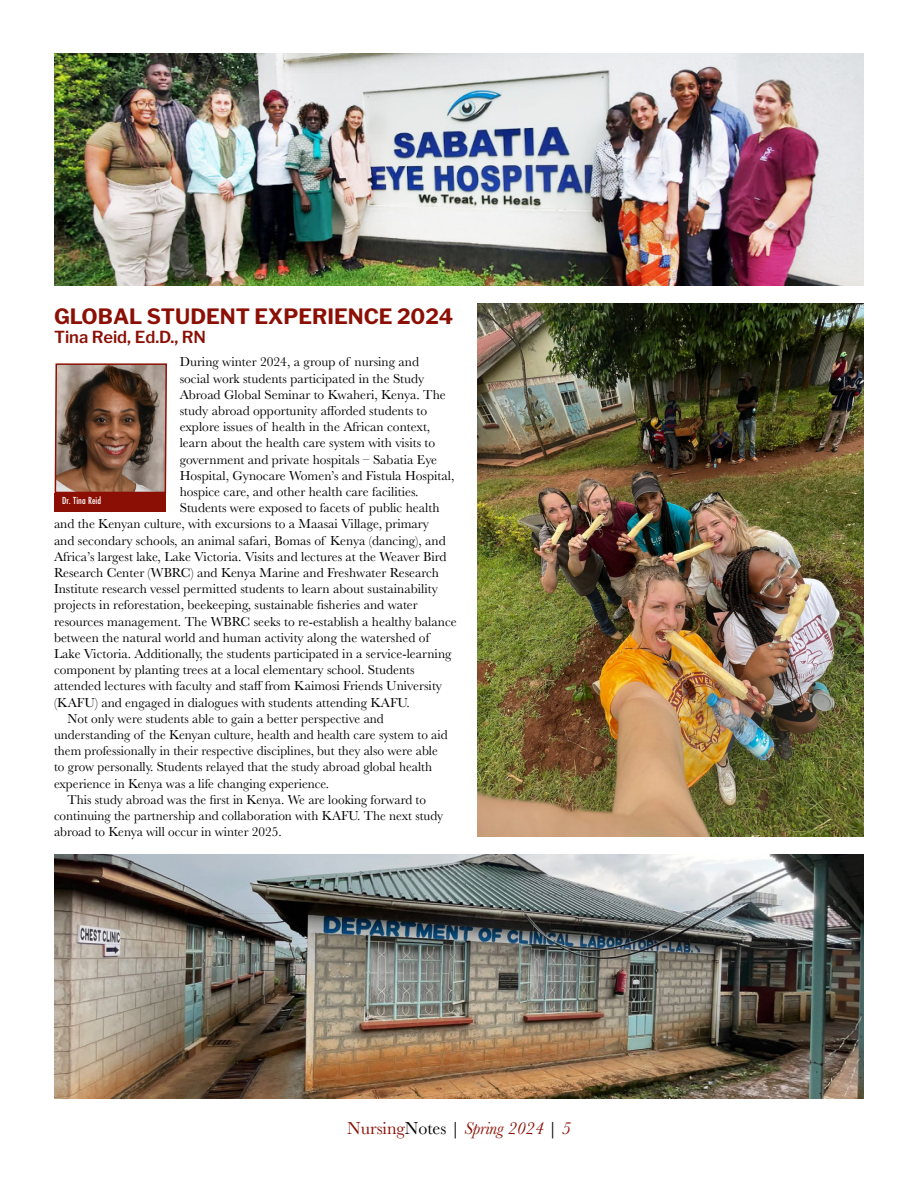
<style>
.page{position:relative;width:918px;height:1188px;background:#fff}
.page>*{position:absolute;margin:0;border:0;box-sizing:border-box;transform-origin:0 0}
.t1{font:700 21px "Libre Franklin";color:#8b0f04}
.t2{font:italic 18px "Baskerville";letter-spacing:-.005em;color:#8b0f04}
.Name___Title{font:600 16.5px "Libre Franklin";color:#8b0f04}
.t3{font:13.5px/16.2px "Baskerville";color:#000}
.t4{font:500 10.65px "Futura PT Cond";color:#fff}
.s1{font-style:normal}
.s2{font-style:normal;color:#000}
</style>
<div class="page">
<img style="left:54px;top:363px;width:113px;height:131px">
<div style="left:55px;top:493px;width:111px;height:18px;background:#8b0f04"></div>
<img style="left:54px;top:54px;width:810px;height:231px">
<img style="left:54px;top:855px;width:810px;height:244px">
<img style="left:477px;top:303px;width:387px;height:534px">
<p class="t1" style="left:54px;top:303px;width:401px">GLOBAL STUDENT EXPERIENCE 2024</p>
<p class="Name___Title" style="left:54px;top:328px;width:154px">Tina Reid, Ed.D., RN</p>
<p class="t3" style="left:180px;top:354px;width:241px">During winter 2024, a group of nursing and</p>
<p class="t3" style="left:180px;top:370px;width:246px">social work students participated in the Study</p>
<p class="t3" style="left:180px;top:387px;width:268px">Abroad Global Seminar to Kwaheri, Kenya. The</p>
<p class="t3" style="left:180px;top:403px;width:249px">study abroad opportunity afforded students to</p>
<p class="t3" style="left:180px;top:419px;width:252px">explore issues of health in the African context,</p>
<p class="t3" style="left:180px;top:435px;width:257px">learn about the health care system with visits to</p>
<p class="t3" style="left:180px;top:451px;width:259px">government and private hospitals – Sabatia Eye</p>
<p class="t3" style="left:180px;top:468px;width:276px">Hospital, Gynocare Women’s and Fistula Hospital,</p>
<p class="t3" style="left:180px;top:484px;width:240px">hospice care, and other health care facilities.</p>
<p class="t3" style="left:180px;top:500px;width:261px">Students were exposed to facets of public health</p>
<p class="t3" style="left:54px;top:516px;width:377px">and the Kenyan culture, with excursions to a Maasai Village, primary</p>
<p class="t3" style="left:54px;top:532px;width:393px">and secondary schools, an animal safari, Bomas of Kenya (dancing), and</p>
<p class="t3" style="left:54px;top:549px;width:394px">Africa’s largest lake, Lake Victoria. Visits and lectures at the Weaver Bird</p>
<p class="t3" style="left:54px;top:565px;width:386px">Research Center (WBRC) and Kenya Marine and Freshwater Research</p>
<p class="t3" style="left:54px;top:581px;width:385px">Institute research vessel permitted students to learn about sustainability</p>
<p class="t3" style="left:54px;top:597px;width:365px">projects in reforestation, beekeeping, sustainable fisheries and water</p>
<p class="t3" style="left:54px;top:613px;width:404px">resources management. The WBRC seeks to re-establish a healthy balance</p>
<p class="t3" style="left:54px;top:630px;width:377px">between the natural world and human activity along the watershed of</p>
<p class="t3" style="left:54px;top:646px;width:399px">Lake Victoria. Additionally, the students participated in a service-learning</p>
<p class="t3" style="left:54px;top:662px;width:362px">component by planting trees at a local elementary school. Students</p>
<p class="t3" style="left:54px;top:678px;width:390px">attended lectures with faculty and staff from Kaimosi Friends University</p>
<p class="t3" style="left:54px;top:694px;width:357px">(KAFU) and engaged in dialogues with students attending KAFU.</p>
<p class="t3" style="left:54px;top:711px;width:395px;text-indent:14px">Not only were students able to gain a better perspective and understanding of the Kenyan culture, health and health care system to aid them professionally in their respective disciplines, but they also were able to grow personally. Students relayed that the study abroad global health experience in Kenya was a life changing experience.</p>
<p class="t3" style="left:54px;top:792px;width:391px;text-indent:14px">This study abroad was the first in Kenya. We are looking forward to continuing the partnership and collaboration with KAFU. The next study abroad to Kenya will occur in winter 2025.</p>
<p class="t4" style="left:62px;top:494px;width:41px">Dr. Tina Reid</p>
<h2 class="t2" style="left:347px;top:1116px;width:225px"><span class="s1">Nursing</span><span class="s2">Notes |</span> Spring 2024 <span class="s2">|</span> 5</h2>
</div>
